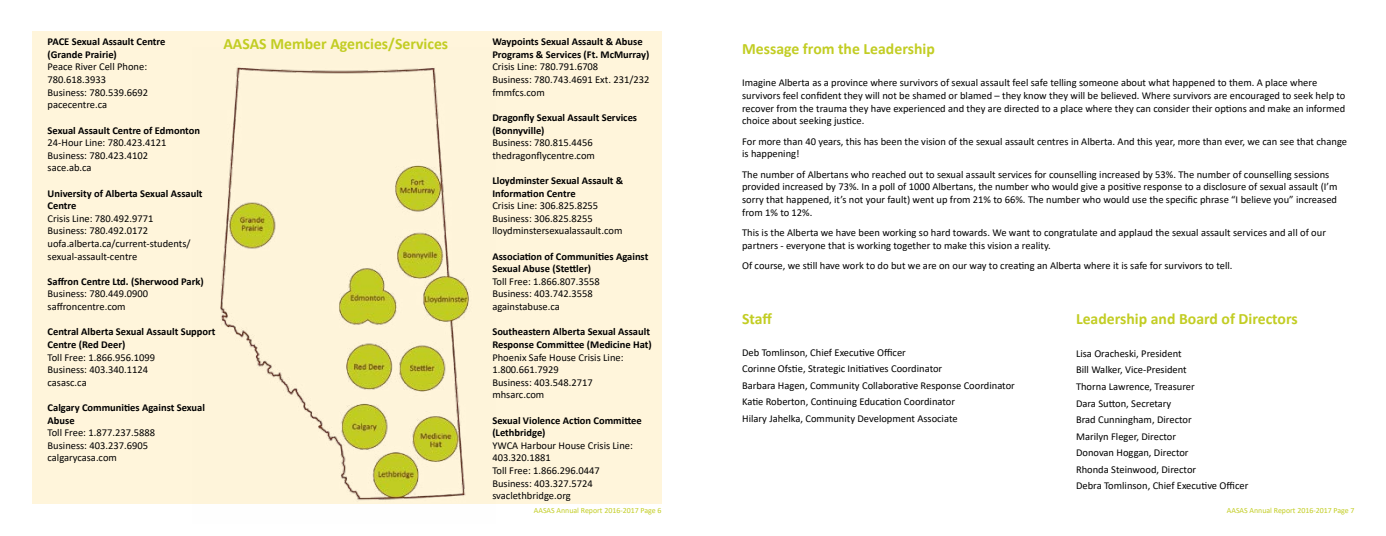
<style>
.page{position:relative;width:1386px;height:536px;background:#fff}
.page>*{position:absolute;margin:0;border:0;box-sizing:border-box;transform-origin:0 0}
.t1{font:700 15.75px "Calibri";color:#c2cd23}
.t2{font:10.5px/12.6px "Calibri";color:#000}
.t3{font:700 10.5px/12.6px "Calibri";color:#000}
.t4{font:7.88px "Calibri";color:#c2cd23}
</style>
<div class="page">
<div style="left:33px;top:32px;width:629px;height:472px;background:#fff5db"></div>
<img style="left:220px;top:67px;width:249px;height:433px">
<p class="t3" style="left:48px;top:35px;width:119px">PACE Sexual Assault Centre (Grande Prairie)</p>
<p class="t2" style="left:48px;top:60px;width:102px">Peace River Cell Phone:<br>780.618.3933<br>Business: 780.539.6692 pacecentre.ca</p>
<p class="t3" style="left:48px;top:123px;width:154px">Sexual Assault Centre of Edmonton</p>
<p class="t2" style="left:48px;top:136px;width:120px">24-Hour Line: 780.423.4121<br>Business: 780.423.4102 sace.ab.ca</p>
<p class="t3" style="left:48px;top:186px;width:156px">University of Alberta Sexual Assault<br>Centre</p>
<p class="t2" style="left:48px;top:212px;width:144px">Crisis Line: 780.492.9771<br>Business: 780.492.0172 uofa.alberta.ca/current-students/ sexual-assault-centre</p>
<p class="t3" style="left:48px;top:275px;width:158px">Saffron Centre Ltd. (Sherwood Park)</p>
<p class="t2" style="left:48px;top:287px;width:102px">Business: 780.449.0900 saffroncentre.com</p>
<p class="t3" style="left:48px;top:325px;width:170px">Central Alberta Sexual Assault Support<br>Centre (Red Deer)</p>
<p class="t2" style="left:48px;top:350px;width:109px">Toll Free: 1.866.956.1099<br>Business: 403.340.1124 casasc.ca</p>
<p class="t3" style="left:48px;top:401px;width:159px">Calgary Communities Against Sexual<br>Abuse</p>
<p class="t2" style="left:48px;top:426px;width:109px">Toll Free: 1.877.237.5888<br>Business: 403.237.6905 calgarycasa.com</p>
<h1 class="t1" style="left:223px;top:32px;width:226px">AASAS Member Agencies/Services</h1>
<p class="t3" style="left:492px;top:35px;width:159px">Waypoints Sexual Assault &amp; Abuse<br>Programs &amp; Services (Ft. McMurray)</p>
<p class="t2" style="left:492px;top:60px;width:159px">Crisis Line: 780.791.6708<br>Business: 780.743.4691 Ext. 231/232 fmmfcs.com</p>
<p class="t3" style="left:492px;top:111px;width:146px">Dragonfly Sexual Assault Services (Bonnyville)</p>
<p class="t2" style="left:492px;top:136px;width:104px">Business: 780.815.4456 thedragonflycentre.com</p>
<p class="t3" style="left:492px;top:174px;width:132px">Lloydminster Sexual Assault &amp;<br>Information Centre</p>
<p class="t2" style="left:492px;top:199px;width:132px">Crisis Line: 306.825.8255<br>Business: 306.825.8255 lloydminstersexualassault.com</p>
<p class="t3" style="left:492px;top:249px;width:157px">Association of Communities Against<br>Sexual Abuse (Stettler)</p>
<p class="t2" style="left:492px;top:275px;width:109px">Toll Free: 1.866.807.3558<br>Business: 403.742.3558 againstabuse.ca</p>
<p class="t3" style="left:492px;top:325px;width:161px">Southeastern Alberta Sexual Assault<br>Response Committee (Medicine Hat)</p>
<p class="t2" style="left:492px;top:350px;width:133px">Phoenix Safe House Crisis Line:<br>1.800.661.7929<br>Business: 403.548.2717 mhsarc.com</p>
<p class="t3" style="left:492px;top:413px;width:151px">Sexual Violence Action Committee (Lethbridge)</p>
<p class="t2" style="left:492px;top:438px;width:142px">YWCA Harbour House Crisis Line:<br>403.320.1881<br>Toll Free: 1.866.296.0447<br>Business: 403.327.5724 svaclethbridge.org</p>
<h1 class="t1" style="left:742px;top:37px;width:194px">Message from the Leadership</h1>
<p class="t2" style="left:742px;top:76px;width:605px">Imagine Alberta as a province where survivors of sexual assault feel safe telling someone about what happened to them. A place where survivors feel confident they will not be shamed or blamed – they know they will be believed. Where survivors are encouraged to seek help to recover from the trauma they have experienced and they are directed to a place where they can consider their options and make an informed choice about seeking justice.</p>
<p class="t2" style="left:742px;top:135px;width:606px">For more than 40 years, this has been the vision of the sexual assault centres in Alberta. And this year, more than ever, we can see that change is happening!</p>
<p class="t2" style="left:742px;top:168px;width:597px">The number of Albertans who reached out to sexual assault services for counselling increased by 53%. The number of counselling sessions provided increased by 73%. In a poll of 1000 Albertans, the number who would give a positive response to a disclosure of sexual assault (I’m sorry that happened, it’s not your fault) went up from 21% to 66%. The number who would use the specific phrase “I believe you” increased from 1% to 12%.</p>
<p class="t2" style="left:742px;top:226px;width:585px">This is the Alberta we have been working so hard towards. We want to congratulate and applaud the sexual assault services and all of our partners - everyone that is working together to make this vision a reality.</p>
<p class="t2" style="left:742px;top:259px;width:492px">Of course, we still have work to do but we are on our way to creating an Alberta where it is safe for survivors to tell.</p>
<h1 class="t1" style="left:742px;top:308px;width:32px">Staff</h1>
<h1 class="t1" style="left:1076px;top:308px;width:223px">Leadership and Board of Directors</h1>
<p class="t2" style="left:1076px;top:345px;width:174px;line-height:16.5px">Lisa Oracheski, President<br>Bill Walker, Vice-President<br>Thorna Lawrence, Treasurer<br>Dara Sutton, Secretary<br>Brad Cunningham, Director<br>Marilyn Fleger, Director<br>Donovan Hoggan, Director<br>Rhonda Steinwood, Director<br>Debra Tomlinson, Chief Executive Officer</p>
<p class="t2" style="left:742px;top:343px;width:274px;line-height:16.5px">Deb Tomlinson, Chief Executive Officer<br>Corinne Ofstie, Strategic Initiatives Coordinator<br>Barbara Hagen, Community Collaborative Response Coordinator Katie Roberton, Continuing Education Coordinator<br>Hilary Jahelka, Community Development Associate</p>
<p class="t4" style="left:534px;top:504px;width:129px">AASAS Annual Report 2016-2017 Page 6</p>
<p class="t4" style="left:1227px;top:504px;width:129px">AASAS Annual Report 2016-2017 Page 7</p>
</div>
